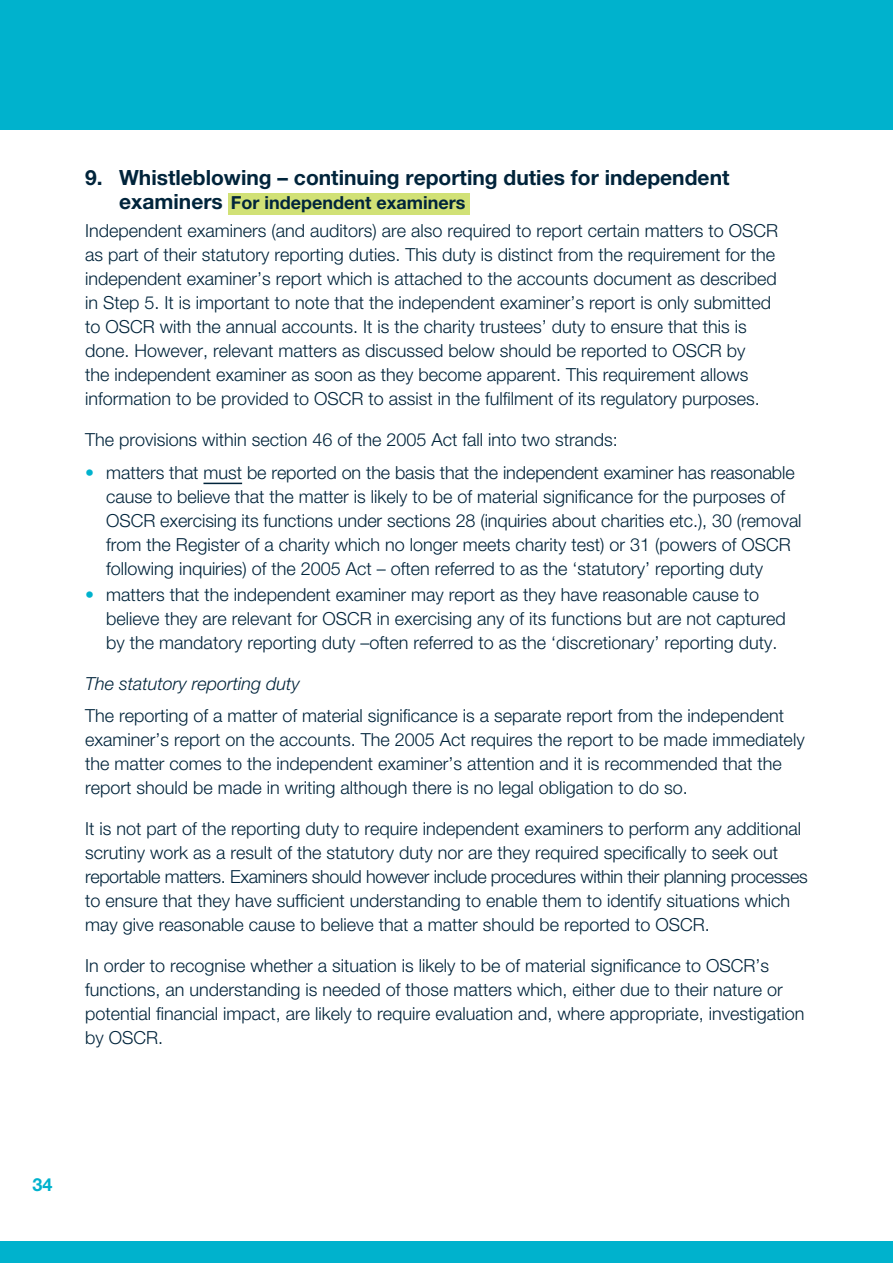
<style>
.page{position:relative;width:893px;height:1263px;background:#fff}
.page>*{position:absolute;margin:0;border:0;box-sizing:border-box;transform-origin:0 0}
.t1{font:700 21px "Helvetica Neue LT Std";color:#00243b}
.t2{font:300 18px/24px "Helvetica Neue LT Std";color:#00243b}
.t3{font:italic 300 18px "Helvetica Neue LT Std";color:#00243b}
.t4{font:700 18px "Helvetica Neue LT Std";color:#00b2cd}
.s1{font-weight:700;font-size:21px}
.s2{font-weight:700}
.s3{color:#00b2cd}
</style>
<div class="page">
<div style="left:228px;top:193px;width:242px;height:22px;background:#d1e176"></div>
<hr style="left:203px;top:483px;width:39px;height:1px;background:#00243b">
<div style="left:0;top:0;width:893px;height:130px;background:#00b2cd"></div>
<div style="left:0;top:1242px;width:893px;height:21px;background:#00b2cd"></div>
<p class="t1" style="left:85px;top:165px;width:646px">9. Whistleblowing – continuing reporting duties for independent</p>
<p class="t2" style="left:85px;top:188px;width:695px;line-height:28.2px;text-indent:34px"><span class="s1">examiners</span> <span class="s2">For independent examiners<br></span>Independent examiners (and auditors) are also required to report certain matters to OSCR</p>
<p class="t2" style="left:85px;top:243px;width:693px">as part of their statutory reporting duties. This duty is distinct from the requirement for the independent examiner’s report which is attached to the accounts document as described in Step 5. It is important to note that the independent examiner’s report is only submitted to OSCR with the annual accounts. It is the charity trustees’ duty to ensure that this is done. However, relevant matters as discussed below should be reported to OSCR by<br>the independent examiner as soon as they become apparent. This requirement allows information to be provided to OSCR to assist in the fulfilment of its regulatory purposes.</p>
<p class="t2" style="left:85px;top:428px;width:534px">The provisions within section 46 of the 2005 Act fall into two strands:</p>
<p class="t2" style="left:106px;top:460px;width:697px;text-indent:-21px"><span class="s3">•</span> matters that must be reported on the basis that the independent examiner has reasonable cause to believe that the matter is likely to be of material significance for the purposes of OSCR exercising its functions under sections 28 (inquiries about charities etc.), 30 (removal from the Register of a charity which no longer meets charity test) or 31 (powers of OSCR following inquiries) of the 2005 Act – often referred to as the ‘statutory’ reporting duty</p>
<p class="t2" style="left:106px;top:582px;width:681px;text-indent:-21px"><span class="s3">•</span> matters that the independent examiner may report as they have reasonable cause to believe they are relevant for OSCR in exercising any of its functions but are not captured by the mandatory reporting duty –often referred to as the ‘discretionary’ reporting duty.</p>
<p class="t3" style="left:85px;top:673px;width:216px">The statutory reporting duty</p>
<p class="t2" style="left:85px;top:704px;width:721px">The reporting of a matter of material significance is a separate report from the independent examiner’s report on the accounts. The 2005 Act requires the report to be made immediately the matter comes to the independent examiner’s attention and it is recommended that the report should be made in writing although there is no legal obligation to do so.</p>
<p class="t2" style="left:85px;top:817px;width:724px">It is not part of the reporting duty to require independent examiners to perform any additional scrutiny work as a result of the statutory duty nor are they required specifically to seek out reportable matters. Examiners should however include procedures within their planning processes to ensure that they have sufficient understanding to enable them to identify situations which may give reasonable cause to believe that a matter should be reported to OSCR.</p>
<p class="t2" style="left:85px;top:954px;width:721px">In order to recognise whether a situation is likely to be of material significance to OSCR’s functions, an understanding is needed of those matters which, either due to their nature or potential financial impact, are likely to require evaluation and, where appropriate, investigation by OSCR.</p>
<p class="t4" style="left:33px;top:1173px;width:22px">34</p>
</div>
